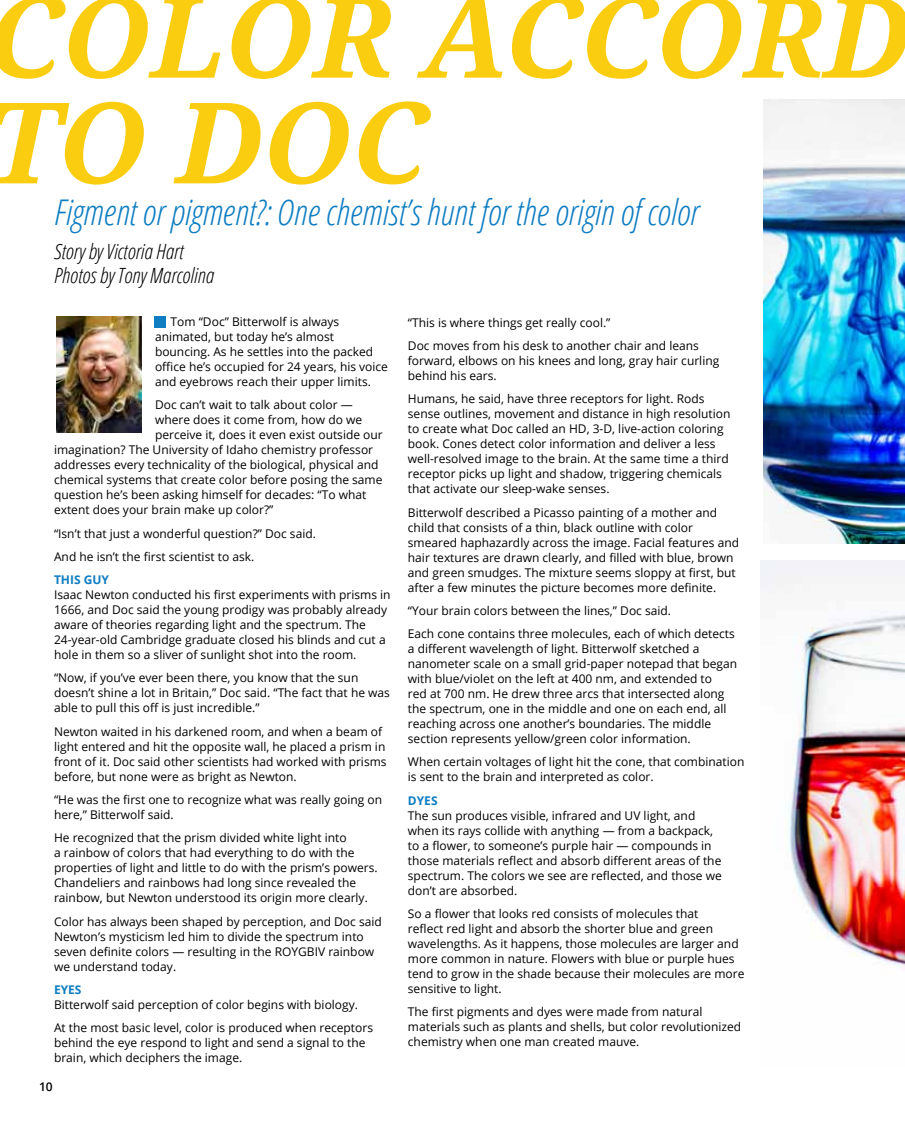
<style>
.page{position:relative;width:905px;height:1121px;background:#fff}
.page>*{position:absolute;margin:0;border:0;box-sizing:border-box;transform-origin:0 0}
.t1{font:italic 700 112.5px/105.6px "Droid Serif";color:#fbcd11}
.t2{font:italic 300 condensed 35.4px "Open Sans";color:#0e7dc2}
.t3{font:italic 300 condensed 21px/24px "Open Sans";color:#000}
.t4{font:12px/15px "Open Sans";color:#000}
.t5{font:700 12px "Open Sans";color:#0e7dc2}
.t6{font:600 12px "Open Sans";color:#000}
</style>
<div class="page">
<img style="left:56px;top:317px;width:85px;height:115px">
<div style="left:154px;top:316px;width:12px;height:11px;background:#0e7dc2"></div>
<img style="left:760px;top:560px;width:144px;height:410px">
<img style="left:763px;top:100px;width:141px;height:444px">
<h1 class="t1" style="left:-14px;top:-14px;width:599px">COLOR ACCORD<br>TO DOC</h1>
<h2 class="t2" style="left:54px;top:188px;width:646px">Figment or pigment?: One chemist’s hunt for the origin of color</h2>
<h3 class="t3" style="left:54px;top:239px;width:161px">Story by Victoria Hart<br>Photos by Tony Marcolina</h3>
<p class="t4" style="left:155px;top:314px;width:234px;text-indent:16px">Tom “Doc” Bitterwolf is always animated, but today he’s almost bouncing. As he settles into the packed office he’s occupied for 24 years, his voice and eyebrows reach their upper limits.</p>
<p class="t4" style="left:155px;top:397px;width:199px">Doc can’t wait to talk about color —</p>
<p class="t4" style="left:155px;top:412px;width:209px">where does it come from, how do we</p>
<p class="t4" style="left:155px;top:427px;width:229px">perceive it, does it even exist outside our</p>
<p class="t4" style="left:54px;top:442px;width:320px">imagination? The University of Idaho chemistry professor</p>
<p class="t4" style="left:54px;top:457px;width:326px">addresses every technicality of the biological, physical and</p>
<p class="t4" style="left:54px;top:472px;width:330px">chemical systems that create color before posing the same</p>
<p class="t4" style="left:54px;top:487px;width:314px">question he’s been asking himself for decades: “To what</p>
<p class="t4" style="left:54px;top:502px;width:221px">extent does your brain make up color?”</p>
<p class="t4" style="left:54px;top:521px;width:263px;line-height:23.2px">“Isn’t that just a wonderful question?” Doc said.<br>And he isn’t the first scientist to ask.</p>
<p class="t5" style="left:54px;top:571px;width:57px">THIS GUY</p>
<p class="t4" style="left:54px;top:587px;width:338px">Isaac Newton conducted his first experiments with prisms in 1666, and Doc said the young prodigy was probably already aware of theories regarding light and the spectrum. The 24-year-old Cambridge graduate closed his blinds and cut a hole in them so a sliver of sunlight shot into the room.</p>
<p class="t4" style="left:54px;top:670px;width:337px">“Now, if you’ve ever been there, you know that the sun doesn’t shine a lot in Britain,” Doc said. “The fact that he was able to pull this off is just incredible.”</p>
<p class="t4" style="left:54px;top:723px;width:334px">Newton waited in his darkened room, and when a beam of light entered and hit the opposite wall, he placed a prism in front of it. Doc said other scientists had worked with prisms before, but none were as bright as Newton.</p>
<p class="t4" style="left:54px;top:791px;width:330px">“He was the first one to recognize what was really going on here,” Bitterwolf said.</p>
<p class="t4" style="left:54px;top:830px;width:325px">He recognized that the prism divided white light into<br>a rainbow of colors that had everything to do with the properties of light and little to do with the prism’s powers.<br>Chandeliers and rainbows had long since revealed the rainbow, but Newton understood its origin more clearly.</p>
<p class="t4" style="left:54px;top:913px;width:329px">Color has always been shaped by perception, and Doc said Newton’s mysticism led him to divide the spectrum into seven definite colors — resulting in the ROYGBIV rainbow we understand today.</p>
<p class="t5" style="left:54px;top:981px;width:29px">EYES</p>
<p class="t4" style="left:54px;top:992px;width:320px;line-height:23.2px">Bitterwolf said perception of color begins with biology.<br>At the most basic level, color is produced when receptors</p>
<p class="t4" style="left:54px;top:1034px;width:313px">behind the eye respond to light and send a signal to the brain, which deciphers the image.</p>
<p class="t6" style="left:39px;top:1078px;width:15px">10</p>
<p class="t4" style="left:408px;top:310px;width:292px;line-height:23.2px">“This is where things get really cool.”<br>Doc moves from his desk to another chair and leans</p>
<p class="t4" style="left:408px;top:353px;width:313px">forward, elbows on his knees and long, gray hair curling behind his ears.</p>
<p class="t4" style="left:408px;top:391px;width:324px">Humans, he said, have three receptors for light. Rods sense outlines, movement and distance in high resolution to create what Doc called an HD, 3-D, live-action coloring book. Cones detect color information and deliver a less well-resolved image to the brain. At the same time a third receptor picks up light and shadow, triggering chemicals that activate our sleep-wake senses.</p>
<p class="t4" style="left:408px;top:504px;width:332px">Bitterwolf described a Picasso painting of a mother and child that consists of a thin, black outline with color smeared haphazardly across the image. Facial features and hair textures are drawn clearly, and filled with blue, brown and green smudges. The mixture seems sloppy at first, but after a few minutes the picture becomes more definite.</p>
<p class="t4" style="left:408px;top:598px;width:328px;line-height:23.2px">“Your brain colors between the lines,” Doc said.<br>Each cone contains three molecules, each of which detects</p>
<p class="t4" style="left:408px;top:641px;width:331px">a different wavelength of light. Bitterwolf sketched a nanometer scale on a small grid-paper notepad that began with blue/violet on the left at 400 nm, and extended to<br>red at 700 nm. He drew three arcs that intersected along the spectrum, one in the middle and one on each end, all reaching across one another’s boundaries. The middle section represents yellow/green color information.</p>
<p class="t4" style="left:408px;top:754px;width:338px">When certain voltages of light hit the cone, that combination is sent to the brain and interpreted as color.</p>
<p class="t5" style="left:408px;top:791px;width:31px">DYES</p>
<p class="t4" style="left:408px;top:807px;width:315px">The sun produces visible, infrared and UV light, and when its rays collide with anything — from a backpack, to a flower, to someone’s purple hair — compounds in those materials reflect and absorb different areas of the spectrum. The colors we see are reflected, and those we don’t are absorbed.</p>
<p class="t4" style="left:408px;top:905px;width:338px">So a flower that looks red consists of molecules that<br>reflect red light and absorb the shorter blue and green wavelengths. As it happens, those molecules are larger and more common in nature. Flowers with blue or purple hues tend to grow in the shade because their molecules are more sensitive to light.</p>
<p class="t4" style="left:408px;top:1004px;width:335px">The first pigments and dyes were made from natural materials such as plants and shells, but color revolutionized chemistry when one man created mauve.</p>
</div>
